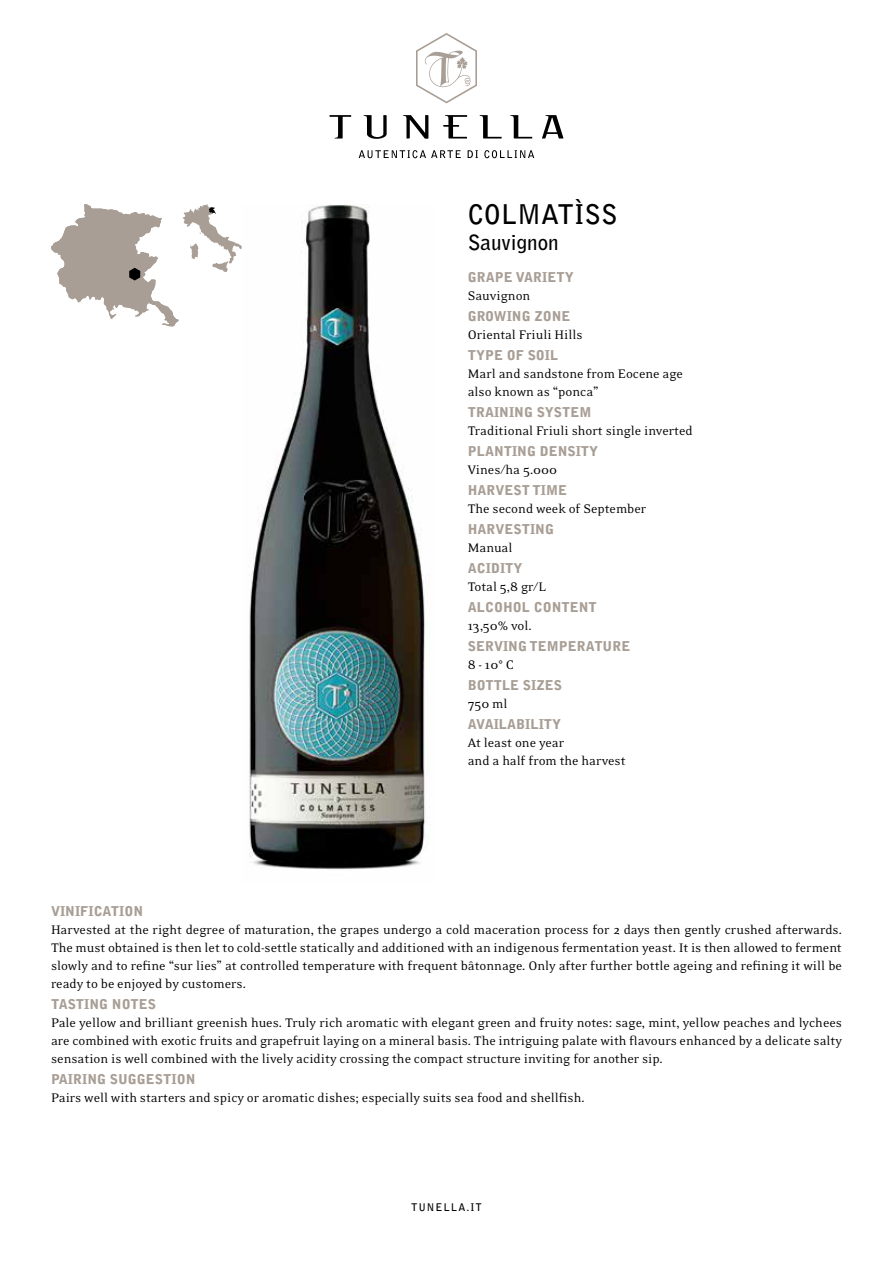
<style>
.page{position:relative;width:893px;height:1263px;background:#fff}
.page>*{position:absolute;margin:0;border:0;box-sizing:border-box;transform-origin:0 0}
.t1{font:700 27px "Bell Gothic Std";color:#000}
.t2{font:700 21px "Bell Gothic Std";color:#000}
.t3{font:14.25px/18px "Eidetic Neo OT";color:#000}
.t4{font:900 13.5px "Bell Gothic Std";color:#a89e95}
.t5{font:700 10.5px "Bell Gothic Std";letter-spacing:.1em;color:#000}
</style>
<div class="page">
<img style="left:249px;top:204px;width:177px;height:665px">
<svg style="left:416px;top:33px;width:61px;height:70px"></svg>
<svg style="left:359px;top:150px;width:102px;height:8px"></svg>
<svg style="left:468px;top:150px;width:10px;height:8px"></svg>
<svg style="left:484px;top:150px;width:50px;height:8px"></svg>
<svg style="left:330px;top:115px;width:21px;height:23px"></svg>
<svg style="left:364px;top:115px;width:23px;height:24px"></svg>
<svg style="left:403px;top:115px;width:25px;height:24px"></svg>
<svg style="left:443px;top:115px;width:24px;height:24px"></svg>
<svg style="left:480px;top:115px;width:22px;height:24px"></svg>
<svg style="left:510px;top:115px;width:22px;height:24px"></svg>
<svg style="left:542px;top:115px;width:21px;height:24px"></svg>
<svg style="left:51px;top:204px;width:191px;height:122px"></svg>
<h1 class="t1" style="left:468px;top:198px;width:151px">COLMATÌSS</h1>
<h2 class="t2" style="left:468px;top:229px;width:92px">Sauvignon</h2>
<p class="t4" style="left:468px;top:270px;width:107px">GRAPE VARIETY</p>
<p class="t3" style="left:468px;top:287px;width:64px">Sauvignon</p>
<p class="t4" style="left:468px;top:309px;width:104px">GROWING ZONE</p>
<p class="t3" style="left:468px;top:326px;width:116px">Oriental Friuli Hills</p>
<p class="t4" style="left:468px;top:348px;width:92px">TYPE OF SOIL</p>
<p class="t3" style="left:468px;top:365px;width:217px">Marl and sandstone from Eocene age also known as “ponca”</p>
<p class="t4" style="left:468px;top:405px;width:125px">TRAINING SYSTEM</p>
<p class="t3" style="left:468px;top:422px;width:226px">Traditional Friuli short single inverted</p>
<p class="t4" style="left:468px;top:444px;width:132px">PLANTING DENSITY</p>
<p class="t3" style="left:468px;top:461px;width:91px">Vines/ha 5.000</p>
<p class="t4" style="left:468px;top:483px;width:101px">HARVEST TIME</p>
<p class="t3" style="left:468px;top:500px;width:180px">The second week of September</p>
<p class="t4" style="left:468px;top:522px;width:88px">HARVESTING</p>
<p class="t3" style="left:468px;top:539px;width:46px">Manual</p>
<p class="t4" style="left:468px;top:561px;width:56px">ACIDITY</p>
<p class="t3" style="left:468px;top:578px;width:80px">Total 5,8 gr/L</p>
<p class="t4" style="left:468px;top:600px;width:130px">ALCOHOL CONTENT</p>
<p class="t3" style="left:468px;top:617px;width:65px">13,50% vol.</p>
<p class="t4" style="left:468px;top:639px;width:164px">SERVING TEMPERATURE</p>
<p class="t3" style="left:468px;top:656px;width:48px">8 - 10° C</p>
<p class="t4" style="left:468px;top:678px;width:96px">BOTTLE SIZES</p>
<p class="t3" style="left:468px;top:695px;width:41px">750 ml</p>
<p class="t4" style="left:468px;top:717px;width:95px">AVAILABILITY</p>
<p class="t3" style="left:468px;top:734px;width:159px">At least one year<br>and a half from the harvest</p>
<p class="t4" style="left:51px;top:903px;width:94px">VINIFICATION</p>
<p class="t3" style="left:51px;top:921px;width:792px;text-align:justify">Harvested at the right degree of maturation, the grapes undergo a cold maceration process for 2 days then gently crushed afterwards.<br>The must obtained is then let to cold-settle statically and additioned with an indigenous fermentation yeast. It is then allowed to ferment slowly and to refine “sur lies” at controlled temperature with frequent bâtonnage. Only after further bottle ageing and refining it will be ready to be enjoyed by customers.</p>
<p class="t4" style="left:51px;top:996px;width:106px">TASTING NOTES</p>
<p class="t3" style="left:51px;top:1014px;width:792px;text-align:justify">Pale yellow and brilliant greenish hues. Truly rich aromatic with elegant green and fruity notes: sage, mint, yellow peaches and lychees are combined with exotic fruits and grapefruit laying on a mineral basis. The intriguing palate with flavours enhanced by a delicate salty sensation is well combined with the lively acidity crossing the compact structure inviting for another sip.</p>
<p class="t4" style="left:51px;top:1071px;width:146px">PAIRING SUGGESTION</p>
<p class="t3" style="left:51px;top:1089px;width:535px">Pairs well with starters and spicy or aromatic dishes; especially suits sea food and shellfish.</p>
<p class="t5" style="left:411px;top:1201px;width:72px">TUNELLA.IT</p>
</div>
